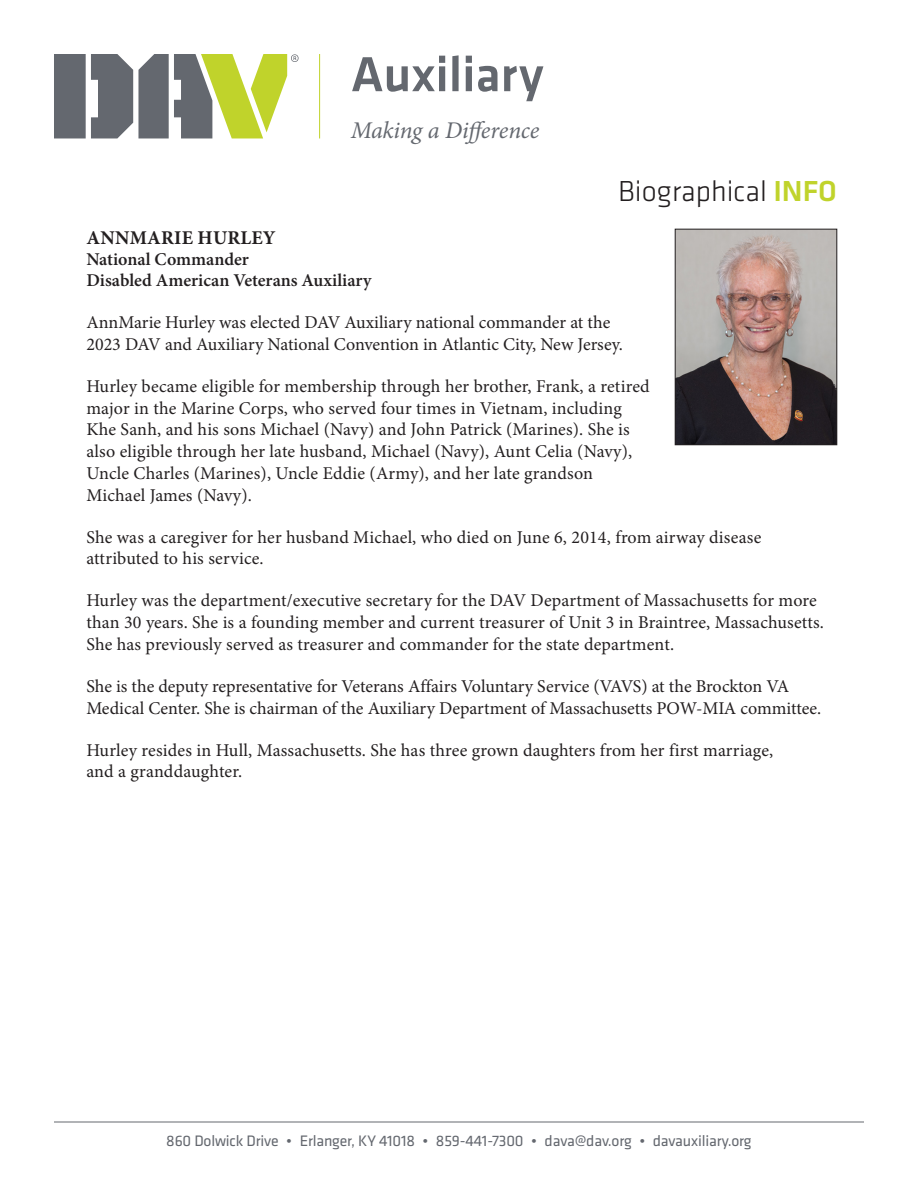
<style>
.page{position:relative;width:918px;height:1188px;background:#fff}
.page>*{position:absolute;margin:0;border:0;box-sizing:border-box;transform-origin:0 0}
.t1{font:500 51px "Klavika";color:#64686f}
.t2{font:300 30px "Klavika";color:#231f20}
.t3{font:italic 24px "Minion Pro";letter-spacing:-.01em;color:#64686f}
.NAME{font:700 19.5px "Minion Pro";letter-spacing:.01em;color:#231f20}
.Body_copy{font:18px/21.8px "Minion Pro";letter-spacing:.005em;color:#231f20}
.t4{font:600 18px "Minion Pro";color:#231f20}
.t5{font:15.75px "Klavika";letter-spacing:-.01em;color:#64686f}
.s1{font-weight:500;color:#c0d32b}
</style>
<div class="page">
<svg style="left:54px;top:54px;width:245px;height:84px"></svg>
<hr style="left:319px;top:54px;width:1px;height:84px;background:#c0d32b">
<hr style="left:54px;top:1122px;width:810px;height:1px;background:#64686f">
<img style="left:677px;top:231px;width:158px;height:212px">
<div style="left:675px;top:229px;width:162px;height:216px;border:1px solid #231f20"></div>
<h1 class="t1" style="left:351px;top:40px;width:194px">Auxiliary</h1>
<h3 class="t3" style="left:351px;top:114px;width:190px">Making a Difference</h3>
<h2 class="t2" style="left:618px;top:173px;width:220px">Biographical <span class="s1">INFO</span></h2>
<p class="NAME" style="left:86px;top:224px;width:191px">ANNMARIE HURLEY</p>
<p class="t4" style="left:86px;top:247px;width:164px">National Commander</p>
<p class="t4" style="left:86px;top:268px;width:287px">Disabled American Veterans Auxiliary</p>
<p class="Body_copy" style="left:86px;top:312px;width:538px">AnnMarie Hurley was elected DAV Auxiliary national commander at the<br>2023 DAV and Auxiliary National Convention in Atlantic City, New Jersey.</p>
<p class="Body_copy" style="left:86px;top:375px;width:565px">Hurley became eligible for membership through her brother, Frank, a retired major in the Marine Corps, who served four times in Vietnam, including Khe Sanh, and his sons Michael (Navy) and John Patrick (Marines). She is also eligible through her late husband, Michael (Navy), Aunt Celia (Navy), Uncle Charles (Marines), Uncle Eddie (Army), and her late grandson Michael James (Navy).</p>
<p class="Body_copy" style="left:86px;top:526px;width:676px">She was a caregiver for her husband Michael, who died on June 6, 2014, from airway disease attributed to his service.</p>
<p class="Body_copy" style="left:86px;top:590px;width:739px">Hurley was the department/executive secretary for the DAV Department of Massachusetts for more than 30 years. She is a founding member and current treasurer of Unit 3 in Braintree, Massachusetts.<br>She has previously served as treasurer and commander for the state department.</p>
<p class="Body_copy" style="left:86px;top:675px;width:736px">She is the deputy representative for Veterans Affairs Voluntary Service (VAVS) at the Brockton VA<br>Medical Center. She is chairman of the Auxiliary Department of Massachusetts POW-MIA committee.</p>
<p class="Body_copy" style="left:86px;top:739px;width:688px">Hurley resides in Hull, Massachusetts. She has three grown daughters from her first marriage, and a granddaughter.</p>
<p class="t5" style="left:166px;top:1130px;width:587px">860 Dolwick Drive • Erlanger, KY 41018 • 859-441-7300 • dava@dav.org • davauxiliary.org</p>
</div>
